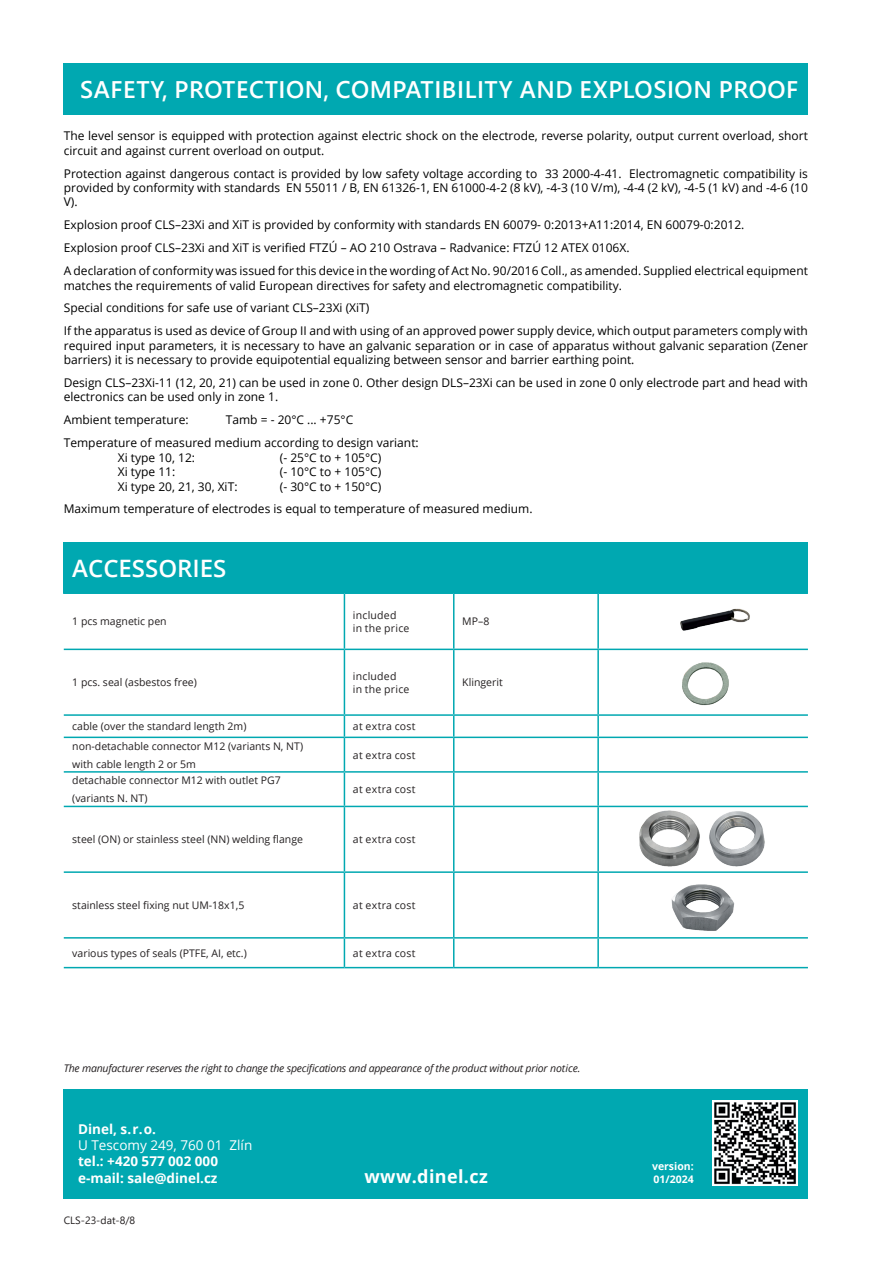
<style>
.page{position:relative;width:893px;height:1263px;background:#fff}
.page>*{position:absolute;margin:0;border:0;box-sizing:border-box;transform-origin:0 0}
.t1{font:600 24px "Segoe UI";letter-spacing:.025em;color:#fff}
.t2{font:600 24px "Open Sans";color:#fff}
.t3{font:700 18px "Open Sans";letter-spacing:.02em;color:#fff}
.t4{font:700 13.5px/16.2px "Open Sans";color:#fff}
.t5{font:13.5px "Open Sans";color:#fff}
.t6{font:12px/23px "Open Sans";color:#000}
.t7{font:10.5px/18px "Open Sans";color:#231f20}
.t8{font:italic 10.5px "Open Sans";letter-spacing:-.02em;color:#231f20}
.t9{font:10.5px "Open Sans";letter-spacing:.025em;color:#231f20}
.t10{font:10.5px/12.6px "Open Sans";letter-spacing:.02em;color:#231f20}
.t11{font:700 10.5px/12.6px "Open Sans";color:#fff}
.t12{font:10.5px "Segoe UI";color:#231f20}
</style>
<div class="page">
<div style="left:64px;top:1089px;width:744px;height:110px;background:#00a8b1"></div>
<div style="left:712px;top:1101px;width:85px;height:85px;background:#fff"></div>
<img style="left:714px;top:1102px;width:82px;height:83px">
<div style="left:64px;top:542px;width:744px;height:51px;background:#00a8b1"></div>
<svg style="left:64px;top:594px;width:744px;height:373px"></svg>
<hr style="left:64px;top:592px;width:280px;height:2px;background:#00a8b1">
<hr style="left:344px;top:592px;width:110px;height:2px;background:#00a8b1">
<hr style="left:454px;top:592px;width:144px;height:2px;background:#00a8b1">
<hr style="left:598px;top:592px;width:210px;height:2px;background:#00a8b1">
<hr style="left:344px;top:594px;width:1px;height:55px;background:#00a8b1">
<hr style="left:453px;top:594px;width:1px;height:55px;background:#00a8b1">
<hr style="left:597px;top:594px;width:2px;height:55px;background:#00a8b1">
<hr style="left:64px;top:649px;width:280px;height:1px;background:#00a8b1">
<hr style="left:344px;top:649px;width:110px;height:1px;background:#00a8b1">
<hr style="left:344px;top:650px;width:1px;height:64px;background:#00a8b1">
<hr style="left:454px;top:649px;width:144px;height:1px;background:#00a8b1">
<hr style="left:453px;top:650px;width:1px;height:64px;background:#00a8b1">
<hr style="left:598px;top:649px;width:210px;height:1px;background:#00a8b1">
<hr style="left:597px;top:650px;width:2px;height:64px;background:#00a8b1">
<hr style="left:64px;top:714px;width:280px;height:2px;background:#00a8b1">
<hr style="left:344px;top:714px;width:110px;height:2px;background:#00a8b1">
<svg style="left:344px;top:716px;width:1px;height:21px"></svg>
<hr style="left:454px;top:714px;width:144px;height:2px;background:#00a8b1">
<svg style="left:453px;top:716px;width:1px;height:21px"></svg>
<hr style="left:598px;top:714px;width:210px;height:2px;background:#00a8b1">
<hr style="left:597px;top:716px;width:2px;height:21px;background:#00a8b1">
<hr style="left:64px;top:737px;width:280px;height:1px;background:#00a8b1">
<hr style="left:344px;top:737px;width:110px;height:1px;background:#00a8b1">
<hr style="left:344px;top:738px;width:1px;height:33px;background:#00a8b1">
<hr style="left:454px;top:737px;width:144px;height:1px;background:#00a8b1">
<hr style="left:453px;top:738px;width:1px;height:33px;background:#00a8b1">
<hr style="left:598px;top:737px;width:210px;height:1px;background:#00a8b1">
<hr style="left:597px;top:738px;width:2px;height:33px;background:#00a8b1">
<hr style="left:64px;top:771px;width:280px;height:2px;background:#00a8b1">
<hr style="left:344px;top:771px;width:110px;height:2px;background:#00a8b1">
<hr style="left:344px;top:773px;width:1px;height:33px;background:#00a8b1">
<hr style="left:454px;top:771px;width:144px;height:2px;background:#00a8b1">
<hr style="left:453px;top:773px;width:1px;height:33px;background:#00a8b1">
<hr style="left:598px;top:771px;width:210px;height:2px;background:#00a8b1">
<hr style="left:597px;top:773px;width:2px;height:33px;background:#00a8b1">
<hr style="left:64px;top:806px;width:280px;height:1px;background:#00a8b1">
<hr style="left:344px;top:806px;width:110px;height:1px;background:#00a8b1">
<hr style="left:344px;top:807px;width:1px;height:64px;background:#00a8b1">
<hr style="left:454px;top:806px;width:144px;height:1px;background:#00a8b1">
<hr style="left:453px;top:807px;width:1px;height:64px;background:#00a8b1">
<hr style="left:598px;top:806px;width:210px;height:1px;background:#00a8b1">
<hr style="left:597px;top:807px;width:2px;height:64px;background:#00a8b1">
<hr style="left:64px;top:871px;width:280px;height:2px;background:#00a8b1">
<hr style="left:344px;top:871px;width:110px;height:2px;background:#00a8b1">
<hr style="left:344px;top:873px;width:1px;height:64px;background:#00a8b1">
<hr style="left:454px;top:871px;width:144px;height:2px;background:#00a8b1">
<hr style="left:453px;top:873px;width:1px;height:64px;background:#00a8b1">
<hr style="left:598px;top:871px;width:210px;height:2px;background:#00a8b1">
<hr style="left:597px;top:873px;width:2px;height:64px;background:#00a8b1">
<hr style="left:64px;top:937px;width:280px;height:1px;background:#00a8b1">
<hr style="left:344px;top:937px;width:110px;height:1px;background:#00a8b1">
<svg style="left:344px;top:938px;width:1px;height:29px"></svg>
<hr style="left:454px;top:937px;width:144px;height:1px;background:#00a8b1">
<svg style="left:453px;top:938px;width:1px;height:29px"></svg>
<hr style="left:598px;top:937px;width:210px;height:1px;background:#00a8b1">
<hr style="left:597px;top:938px;width:2px;height:29px;background:#00a8b1">
<hr style="left:64px;top:967px;width:280px;height:1px;background:#00a8b1">
<hr style="left:344px;top:967px;width:110px;height:1px;background:#00a8b1">
<hr style="left:454px;top:967px;width:144px;height:1px;background:#00a8b1">
<hr style="left:598px;top:967px;width:210px;height:1px;background:#00a8b1">
<img style="left:621px;top:594px;width:161px;height:55px">
<img style="left:671px;top:650px;width:64px;height:64px">
<img style="left:636px;top:807px;width:69px;height:64px">
<img style="left:707px;top:807px;width:63px;height:64px">
<img style="left:668px;top:873px;width:70px;height:60px">
<div style="left:64px;top:64px;width:744px;height:51px;background:#00a8b1"></div>
<h1 class="t1" style="left:80px;top:67px;width:720px">SAFETY, PROTECTION, COMPATIBILITY AND EXPLOSION PROOF</h1>
<p class="t6" style="left:64px;top:128px;width:746px;line-height:14.4px">The level sensor is equipped with protection against electric shock on the electrode, reverse polarity, output current overload, short circuit and against current overload on output.</p>
<p class="t6" style="left:64px;top:166px;width:746px;line-height:14.4px;text-align:justify">Protection against dangerous contact is provided by low safety voltage according to 33 2000-4-41. Electromagnetic compatibility is provided by conformity with standards EN 55011 / B, EN 61326-1, EN 61000-4-2 (8 kV), -4-3 (10 V/m), -4-4 (2 kV), -4-5 (1 kV) and -4-6 (10<br>V).</p>
<p class="t6" style="left:64px;top:213px;width:746px">Explosion proof CLS–23Xi and XiT is provided by conformity with standards EN 60079- 0:2013+A11:2014, EN 60079-0:2012.<br>Explosion proof CLS–23Xi and XiT is verified FTZÚ – AO 210 Ostrava – Radvanice: FTZÚ 12 ATEX 0106X.<br>A declaration of conformity was issued for this device in the wording of Act No. 90/2016 Coll., as amended. Supplied electrical equipment</p>
<p class="t6" style="left:64px;top:273px;width:746px">matches the requirements of valid European directives for safety and electromagnetic compatibility.<br>Special conditions for safe use of variant CLS–23Xi (XiT)<br>If the apparatus is used as device of Group II and with using of an approved power supply device, which output parameters comply with</p>
<p class="t6" style="left:64px;top:338px;width:746px;line-height:14.4px">required input parameters, it is necessary to have an galvanic separation or in case of apparatus without galvanic separation (Zener barriers) it is necessary to provide equipotential equalizing between sensor and barrier earthing point.</p>
<p class="t6" style="left:64px;top:375px;width:746px;line-height:14.4px">Design CLS–23Xi-11 (12, 20, 21) can be used in zone 0. Other design DLS–23Xi can be used in zone 0 only electrode part and head with electronics can be used only in zone 1.</p>
<p class="t6" style="left:64px;top:408px;width:126px">Ambient temperature:</p>
<p class="t6" style="left:64px;top:408px;width:356px;text-indent:162px">Tamb = - 20°C ... +75°C<br>Temperature of measured medium according to design variant:</p>
<p class="t6" style="left:118px;top:446px;width:79px">Xi type 10, 12:</p>
<p class="t6" style="left:280px;top:446px;width:103px">(- 25°C to + 105°C)</p>
<p class="t6" style="left:118px;top:460px;width:59px">Xi type 11:</p>
<p class="t6" style="left:280px;top:460px;width:103px">(- 10°C to + 105°C)</p>
<p class="t6" style="left:118px;top:474px;width:121px">Xi type 20, 21, 30, XiT:</p>
<p class="t6" style="left:64px;top:474px;width:470px;text-indent:216px">(- 30°C to + 150°C)<br>Maximum temperature of electrodes is equal to temperature of measured medium.</p>
<h1 class="t2" style="left:72px;top:552px;width:156px">ACCESSORIES</h1>
<p class="t7" style="left:72px;top:612px;width:96px">1 pcs magnetic pen</p>
<p class="t10" style="left:353px;top:609px;width:58px">included<br>in the price</p>
<p class="t7" style="left:462px;top:612px;width:29px">MP–8</p>
<p class="t7" style="left:72px;top:673px;width:126px">1 pcs. seal (asbestos free)</p>
<p class="t10" style="left:353px;top:669px;width:58px">included<br>in the price</p>
<p class="t7" style="left:462px;top:673px;width:42px">Klingerit</p>
<p class="t7" style="left:72px;top:717px;width:176px">cable (over the standard length 2m)</p>
<p class="t9" style="left:353px;top:719px;width:64px">at extra cost</p>
<p class="t7" style="left:72px;top:736px;width:232px">non-detachable connector M12 (variants N, NT) with cable length 2 or 5m</p>
<p class="t9" style="left:353px;top:748px;width:64px">at extra cost</p>
<p class="t7" style="left:72px;top:771px;width:210px">detachable connector M12 with outlet PG7 (variants N. NT)</p>
<p class="t9" style="left:353px;top:782px;width:64px">at extra cost</p>
<p class="t7" style="left:72px;top:830px;width:232px">steel (ON) or stainless steel (NN) welding flange</p>
<p class="t9" style="left:353px;top:832px;width:64px">at extra cost</p>
<p class="t7" style="left:72px;top:896px;width:174px">stainless steel fixing nut UM-18x1,5</p>
<p class="t9" style="left:353px;top:898px;width:64px">at extra cost</p>
<p class="t7" style="left:72px;top:944px;width:176px">various types of seals (PTFE, AI, etc.)</p>
<p class="t9" style="left:353px;top:946px;width:64px">at extra cost</p>
<p class="t8" style="left:64px;top:1060px;width:518px">The manufacturer reserves the right to change the specifications and appearance of the product without prior notice.</p>
<p class="t4" style="left:78px;top:1120px;width:79px">Dinel, s. r. o.</p>
<p class="t5" style="left:78px;top:1136px;width:176px">U Tescomy 249, 760 01 Zlín</p>
<p class="t4" style="left:78px;top:1153px;width:141px">tel.: +420 577 002 000 e-mail: sale@dinel.cz</p>
<p class="t12" style="left:64px;top:1211px;width:73px">CLS-23-dat-8/8</p>
<h2 class="t3" style="left:364px;top:1163px;width:125px">www.dinel.cz</h2>
<p class="t11" style="left:652px;top:1159px;width:43px">version:<br>01/2024</p>
</div>
